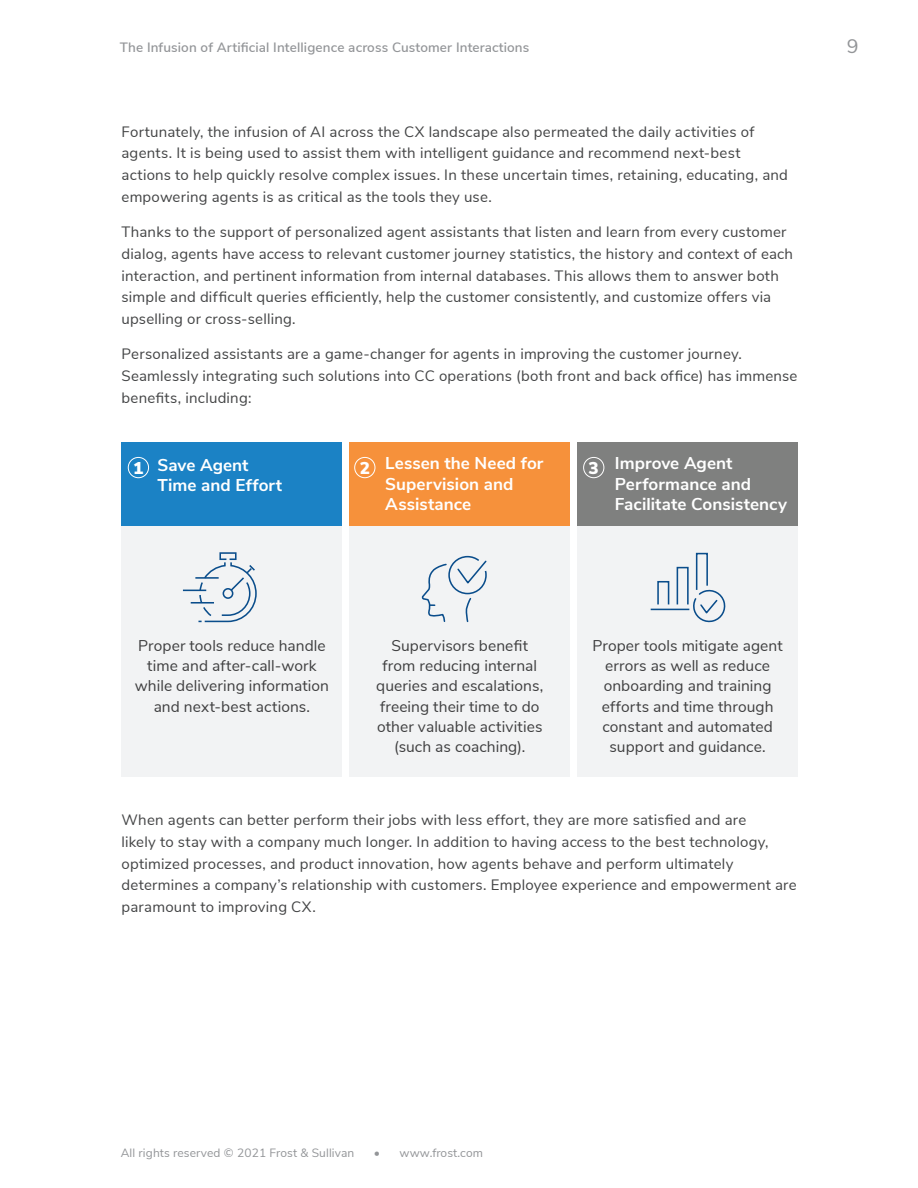
<style>
.page{position:relative;width:918px;height:1188px;background:#fff}
.page>*{position:absolute;margin:0;border:0;box-sizing:border-box;transform-origin:0 0}
.t1{font:19.5px "Nunito Sans";color:#939598}
.t2{font:700 17.1px/20.2px "Nunito Sans";letter-spacing:.005em;color:#fff}
.t3{font:900 17.1px "Nunito Sans";color:#fff}
.t4{font:15.6px/20.2px "Nunito Sans";letter-spacing:.005em;color:#3e3e3f;text-align:center}
.Text_body{font:15px/21.8px "Nunito Sans";letter-spacing:.015em;color:#434445}
.t5{font:600 13.5px "Nunito Sans";letter-spacing:.01em;color:#939598}
.t6{font:12px "Nunito Sans";letter-spacing:.01em;color:#939598}
</style>
<div class="page">
<div style="left:122px;top:519px;width:220px;height:257px;background:#f2f3f4"></div>
<div style="left:349px;top:519px;width:221px;height:257px;background:#f2f3f4"></div>
<div style="left:577px;top:519px;width:221px;height:257px;background:#f2f3f4"></div>
<svg style="left:183px;top:552px;width:74px;height:71px"></svg>
<svg style="left:421px;top:555px;width:66px;height:68px"></svg>
<div style="left:657px;top:581px;width:12px;height:24px;border:2px solid #0a4d8b"></div>
<div style="left:677px;top:567px;width:12px;height:38px;border:2px solid #0a4d8b"></div>
<svg style="left:693px;top:552px;width:33px;height:71px"></svg>
<hr style="left:651px;top:609px;width:38px;height:1px;background:#0a4d8b">
<div style="left:122px;top:442px;width:220px;height:83px;background:#1b82c5"></div>
<div style="left:349px;top:442px;width:221px;height:83px;background:#f6913b"></div>
<div style="left:577px;top:442px;width:221px;height:83px;background:#7f807f"></div>
<div style="left:128px;top:457px;width:21px;height:21px;border:1px solid #fff;border-radius:50%"></div>
<div style="left:354px;top:457px;width:21px;height:21px;border:1px solid #fff;border-radius:50%"></div>
<div style="left:583px;top:457px;width:21px;height:21px;border:1px solid #fff;border-radius:50%"></div>
<p class="t5" style="left:120px;top:37px;width:411px">The Infusion of Artificial Intelligence across Customer Interactions</p>
<h1 class="t1" style="left:847px;top:32px;width:13px">9</h1>
<p class="Text_body" style="left:122px;top:120px;width:668px">Fortunately, the infusion of AI across the CX landscape also permeated the daily activities of agents. It is being used to assist them with intelligent guidance and recommend next-best actions to help quickly resolve complex issues. In these uncertain times, retaining, educating, and empowering agents is as critical as the tools they use.</p>
<p class="Text_body" style="left:122px;top:220px;width:673px">Thanks to the support of personalized agent assistants that listen and learn from every customer dialog, agents have access to relevant customer journey statistics, the history and context of each interaction, and pertinent information from internal databases. This allows them to answer both simple and difficult queries efficiently, help the customer consistently, and customize offers via upselling or cross-selling.</p>
<p class="Text_body" style="left:122px;top:342px;width:677px">Personalized assistants are a game-changer for agents in improving the customer journey.<br>Seamlessly integrating such solutions into CC operations (both front and back office) has immense benefits, including:</p>
<p class="t3" style="left:133px;top:455px;width:12px">1</p>
<p class="t2" style="left:385px;top:452px;width:160px">Lessen the Need for<br>Supervision and<br>Assistance</p>
<p class="t3" style="left:360px;top:455px;width:12px">2</p>
<p class="t2" style="left:615px;top:452px;width:174px">Improve Agent<br>Performance and<br>Facilitate Consistency</p>
<p class="t2" style="left:157px;top:454px;width:126px">Save Agent<br>Time and Effort</p>
<p class="t3" style="left:589px;top:455px;width:12px">3</p>
<p class="t4" style="left:135px;top:634px;width:196px">Proper tools reduce handle time and after-call-work while delivering information and next-best actions.</p>
<p class="t4" style="left:376px;top:634px;width:169px">Supervisors benefit from reducing internal queries and escalations, freeing their time to do other valuable activities (such as coaching).</p>
<p class="t4" style="left:592px;top:634px;width:192px">Proper tools mitigate agent errors as well as reduce onboarding and training efforts and time through constant and automated support and guidance.</p>
<p class="Text_body" style="left:122px;top:808px;width:677px">When agents can better perform their jobs with less effort, they are more satisfied and are<br>likely to stay with a company much longer. In addition to having access to the best technology, optimized processes, and product innovation, how agents behave and perform ultimately determines a company’s relationship with customers. Employee experience and empowerment are paramount to improving CX.</p>
<p class="t6" style="left:121px;top:1145px;width:235px">All rights reserved © 2021 Frost &amp; Sullivan</p>
<p class="t6" style="left:374px;top:1145px;width:111px">• www.frost.com</p>
</div>
